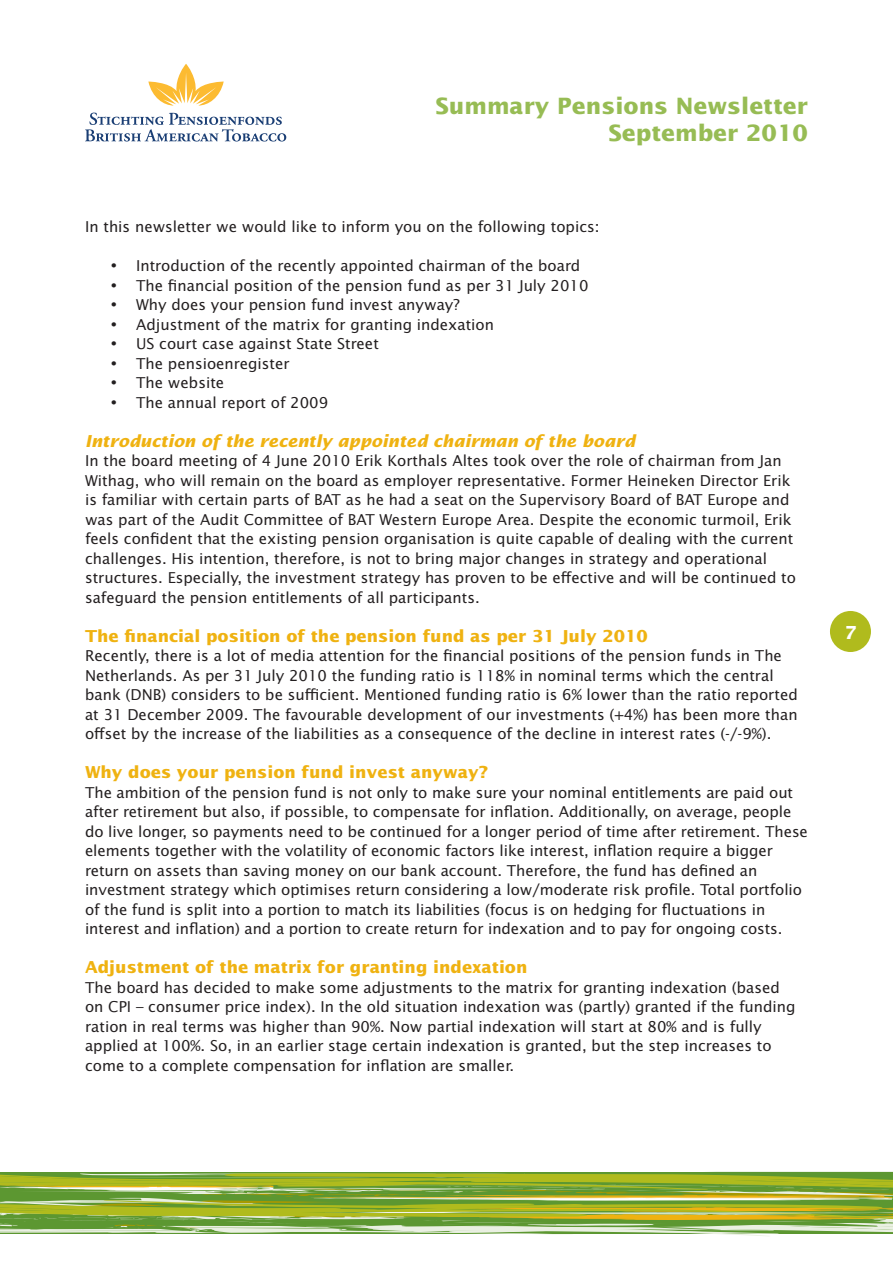
<style>
.page{position:relative;width:893px;height:1263px;background:#fff}
.page>*{position:absolute;margin:0;border:0;box-sizing:border-box;transform-origin:0 0}
.t1{font:700 22.5px/27px "Lucida Sans";color:#97bc54;text-align:right}
.t2{font:700 18px "Lucida Sans";color:#fff}
.t3{font:700 16.5px "Lucida Sans";color:#efb211}
.t4{font:italic 700 16.5px "Lucida Sans";color:#efb211}
.t5{font:15px/19.5px "Lucida Sans";color:#231f20}
</style>
<div class="page">
<svg style="left:0;top:1172px;width:893px;height:64px"></svg>
<div style="left:830px;top:611px;width:41px;height:41px;background:#b0bb1d;border-radius:50%"></div>
<svg style="left:148px;top:64px;width:76px;height:42px"></svg>
<svg style="left:85px;top:113px;width:201px;height:29px"></svg>
<h1 class="t1" style="left:435px;top:94px;width:374px">Summary Pensions Newsletter<br>September 2010</h1>
<p class="t5" style="left:85px;top:218px;width:516px">In this newsletter we would like to inform you on the following topics:</p>
<p class="t5" style="left:111px;top:257px;width:471px">• Introduction of the recently appointed chairman of the board</p>
<p class="t5" style="left:111px;top:277px;width:479px">• The financial position of the pension fund as per 31 July 2010</p>
<p class="t5" style="left:111px;top:296px;width:351px">• Why does your pension fund invest anyway?</p>
<p class="t5" style="left:111px;top:316px;width:385px">• Adjustment of the matrix for granting indexation</p>
<p class="t5" style="left:111px;top:335px;width:270px">• US court case against State Street</p>
<p class="t5" style="left:111px;top:355px;width:180px">• The pensioenregister</p>
<p class="t5" style="left:111px;top:374px;width:115px">• The website</p>
<p class="t5" style="left:111px;top:394px;width:219px">• The annual report of 2009</p>
<p class="t4" style="left:85px;top:434px;width:552px">Introduction of the recently appointed chairman of the board</p>
<p class="t5" style="left:85px;top:452px;width:712px">In the board meeting of 4 June 2010 Erik Korthals Altes took over the role of chairman from Jan Withag, who will remain on the board as employer representative. Former Heineken Director Erik is familiar with certain parts of BAT as he had a seat on the Supervisory Board of BAT Europe and was part of the Audit Committee of BAT Western Europe Area. Despite the economic turmoil, Erik feels confident that the existing pension organisation is quite capable of dealing with the current challenges. His intention, therefore, is not to bring major changes in strategy and operational structures. Especially, the investment strategy has proven to be effective and will be continued to safeguard the pension entitlements of all participants.</p>
<p class="t3" style="left:85px;top:629px;width:564px">The financial position of the pension fund as per 31 July 2010</p>
<p class="t5" style="left:85px;top:647px;width:714px">Recently, there is a lot of media attention for the financial positions of the pension funds in The Netherlands. As per 31 July 2010 the funding ratio is 118% in nominal terms which the central bank (DNB) considers to be sufficient. Mentioned funding ratio is 6% lower than the ratio reported at 31 December 2009. The favourable development of our investments (+4%) has been more than offset by the increase of the liabilities as a consequence of the decline in interest rates (-/-9%).</p>
<p class="t3" style="left:85px;top:765px;width:405px">Why does your pension fund invest anyway?</p>
<p class="t5" style="left:85px;top:784px;width:724px">The ambition of the pension fund is not only to make sure your nominal entitlements are paid out after retirement but also, if possible, to compensate for inflation. Additionally, on average, people do live longer, so payments need to be continued for a longer period of time after retire ment. These elements together with the volatility of economic factors like interest, inflation require a bigger return on assets than saving money on our bank account. Therefore, the fund has defined an investment strategy which optimises return considering a low/moderate risk profile. Total portfolio of the fund is split into a portion to match its liabilities (focus is on hedging for fluctuations in interest and inflation) and a portion to create return for indexation and to pay for ongoing costs.</p>
<p class="t3" style="left:85px;top:960px;width:444px">Adjustment of the matrix for granting indexation</p>
<p class="t5" style="left:85px;top:979px;width:712px">The board has decided to make some adjustments to the matrix for granting indexation (based on CPI – consumer price index). In the old situation indexation was (partly) granted if the funding ration in real terms was higher than 90%. Now partial indexation will start at 80% and is fully applied at 100%. So, in an earlier stage certain indexation is granted, but the step increases to come to a complete compensation for inflation are smaller.</p>
<p class="t2" style="left:844px;top:625px;width:14px">7</p>
</div>
